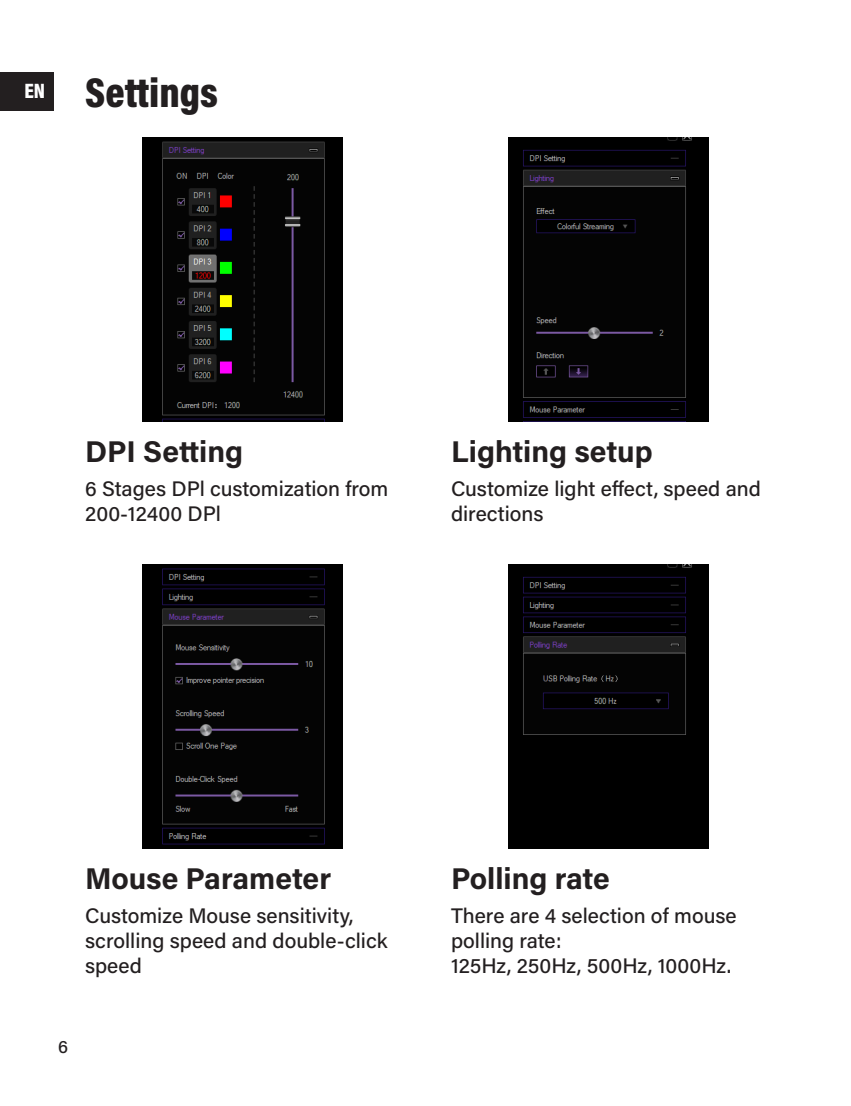
<style>
.page{position:relative;width:851px;height:1106px;background:#fff}
.page>*{position:absolute;margin:0;border:0;box-sizing:border-box;transform-origin:0 0}
.t1{font:900 42px "Acumin Pro Cond";color:#231f20}
.t2{font:700 30px "Acumin Pro";color:#231f20}
.t3{font:500 21px/25.2px "Acumin Pro";color:#231f20}
.t4{font:900 21px "Acumin Pro Cond";color:#fff}
.t5{font:500 18px "Acumin Pro";color:#231f20}
</style>
<div class="page">
<div style="left:0;top:72px;width:54px;height:38px;background:#231f20"></div>
<img style="left:143px;top:137px;width:199px;height:284px">
<img style="left:143px;top:564px;width:199px;height:284px">
<img style="left:509px;top:137px;width:199px;height:284px">
<img style="left:509px;top:564px;width:199px;height:284px">
<p class="t4" style="left:24px;top:77px;width:22px">EN</p>
<p class="t1" style="left:85px;top:66px;width:134px">Settings</p>
<p class="t2" style="left:85px;top:430px;width:159px">DPI Setting</p>
<p class="t3" style="left:85px;top:475px;width:305px">6 Stages DPl customization from<br>200-12400 DPl</p>
<p class="t2" style="left:451px;top:430px;width:203px">Lighting setup</p>
<p class="t3" style="left:451px;top:475px;width:311px">Customize light effect, speed and directions</p>
<p class="t2" style="left:85px;top:857px;width:247px">Mouse Parameter</p>
<p class="t3" style="left:85px;top:902px;width:304px">Customize Mouse sensitivity, scrolling speed and double-click speed</p>
<p class="t5" style="left:58px;top:1034px;width:11px">6</p>
<p class="t2" style="left:451px;top:857px;width:160px">Polling rate</p>
<p class="t3" style="left:451px;top:902px;width:287px">There are 4 selection of mouse polling rate:</p>
<p class="t3" style="left:451px;top:952px;width:282px">125Hz, 250Hz, 500Hz, 1000Hz.</p>
</div>
